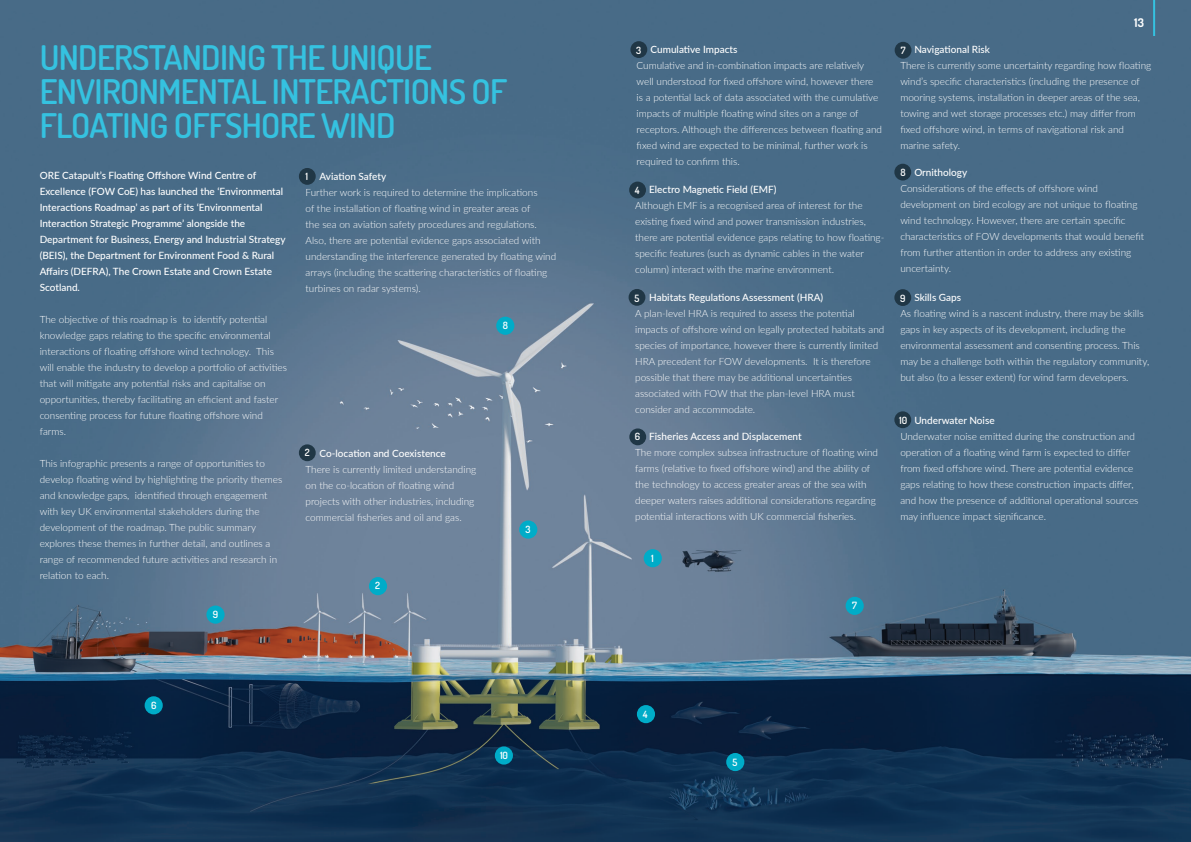
<style>
.page{position:relative;width:1191px;height:842px;background:#fff}
.page>*{position:absolute;margin:0;border:0;box-sizing:border-box;transform-origin:0 0}
.Re-Para{font:600 34px/34px "Dosis";letter-spacing:-.02em;color:#35c2e0}
.t1{font:700 12px "Dosis";color:#fff}
.Re-Para-2{font:300 10px/16px "Lato";color:#fff}
.Re-Para-3{font:500 10px/16px "Lato";color:#fff}
.t2{font:600 10px "Dosis";color:#fff}
</style>
<div class="page">
<img style="left:0;top:0;width:1191px;height:842px">
<div style="left:369px;top:577px;width:18px;height:18px;background:#00acc8;border-radius:50%"></div>
<hr style="left:1153px;top:0;width:2px;height:36px;background:#35c2e0">
<div style="left:206px;top:605px;width:19px;height:19px;background:#00acc8;border-radius:50%"></div>
<div style="left:894px;top:289px;width:17px;height:17px;background:#203746;border-radius:50%"></div>
<div style="left:299px;top:444px;width:17px;height:17px;background:#203746;border-radius:50%"></div>
<div style="left:299px;top:168px;width:17px;height:17px;background:#203746;border-radius:50%"></div>
<div style="left:519px;top:520px;width:18px;height:19px;background:#00acc8;border-radius:50%"></div>
<div style="left:630px;top:41px;width:17px;height:17px;background:#203746;border-radius:50%"></div>
<div style="left:726px;top:753px;width:18px;height:18px;background:#00acc8;border-radius:50%"></div>
<div style="left:628px;top:289px;width:17px;height:17px;background:#203746;border-radius:50%"></div>
<div style="left:495px;top:746px;width:18px;height:19px;background:#00acc8;border-radius:50%"></div>
<div style="left:894px;top:411px;width:17px;height:17px;background:#203746;border-radius:50%"></div>
<div style="left:496px;top:317px;width:18px;height:18px;background:#00acc8;border-radius:50%"></div>
<div style="left:894px;top:164px;width:17px;height:17px;background:#203746;border-radius:50%"></div>
<div style="left:145px;top:696px;width:18px;height:18px;background:#00acc8;border-radius:50%"></div>
<div style="left:629px;top:428px;width:17px;height:17px;background:#203746;border-radius:50%"></div>
<div style="left:845px;top:597px;width:18px;height:18px;background:#00acc8;border-radius:50%"></div>
<div style="left:894px;top:42px;width:17px;height:17px;background:#203746;border-radius:50%"></div>
<div style="left:643px;top:549px;width:19px;height:18px;background:#00acc8;border-radius:50%"></div>
<div style="left:637px;top:705px;width:18px;height:18px;background:#00acc8;border-radius:50%"></div>
<div style="left:629px;top:182px;width:17px;height:16px;background:#203746;border-radius:50%"></div>
<p class="Re-Para" style="left:40px;top:39px;width:469px">UNDERSTANDING THE UNIQUE<br>ENVIRONMENTAL INTERACTIONS OF<br>FLOATING OFFSHORE WIND</p>
<p class="Re-Para-3" style="left:40px;top:167px;width:247px">ORE Catapult’s Floating Offshore Wind Centre of Excellence (FOW CoE) has launched the ‘Environmental Interactions Roadmap’ as part of its ‘Environmental Interaction Strategic Programme’ alongside the Department for Business, Energy and Industrial Strategy (BEIS), the Department for Environment Food &amp; Rural Affairs (DEFRA), The Crown Estate and Crown Estate Scotland.</p>
<p class="Re-Para-2" style="left:40px;top:311px;width:249px">The objective of this roadmap is to identify potential knowledge gaps relating to the specific environmental interactions of floating offshore wind technology. This will enable the industry to develop a portfolio of activities that will mitigate any potential risks and capitalise on opportunities, thereby facilitating an efficient and faster consenting process for future floating offshore wind farms.</p>
<p class="Re-Para-2" style="left:40px;top:455px;width:244px">This infographic presents a range of opportunities to develop floating wind by highlighting the priority themes and knowledge gaps, identified through engagement with key UK environmental stakeholders during the development of the roadmap. The public summary explores these themes in further detail, and outlines a range of recommended future activities and research in relation to each.</p>
<p class="t2" style="left:213px;top:608px;width:7px">9</p>
<p class="Re-Para-3" style="left:319px;top:167px;width:68px">Aviation Safety</p>
<p class="Re-Para-2" style="left:305px;top:184px;width:252px">Further work is required to determine the implications<br>of the installation of floating wind in greater areas of<br>the sea on aviation safety procedures and regulations.<br>Also, there are potential evidence gaps associated with understanding the interference generated by floating wind arrays (including the scattering characteristics of floating turbines on radar systems).</p>
<p class="t2" style="left:305px;top:169px;width:4px">1</p>
<p class="t2" style="left:503px;top:319px;width:7px">8</p>
<p class="t2" style="left:305px;top:446px;width:6px">2</p>
<p class="Re-Para-3" style="left:319px;top:445px;width:128px">Co-location and Coexistence</p>
<p class="Re-Para-2" style="left:305px;top:461px;width:172px">There is currently limited understanding on the co-location of floating wind projects with other industries, including commercial fisheries and oil and gas.</p>
<p class="t2" style="left:375px;top:578px;width:6px">2</p>
<p class="t2" style="left:525px;top:523px;width:7px">3</p>
<p class="t2" style="left:151px;top:698px;width:7px">6</p>
<p class="t2" style="left:500px;top:749px;width:9px">10</p>
<p class="Re-Para-3" style="left:650px;top:41px;width:88px">Cumulative Impacts</p>
<p class="Re-Para-2" style="left:636px;top:57px;width:247px">Cumulative and in-combination impacts are relatively well understood for fixed offshore wind, however there is a potential lack of data associated with the cumulative impacts of multiple floating wind sites on a range of receptors. Although the differences between floating and fixed wind are expected to be minimal, further work is required to confirm this.</p>
<p class="t2" style="left:636px;top:43px;width:7px">3</p>
<p class="Re-Para-3" style="left:649px;top:181px;width:129px">Electro Magnetic Field (EMF)</p>
<p class="Re-Para-2" style="left:635px;top:197px;width:251px">Although EMF is a recognised area of interest for the existing fixed wind and power transmission industries, there are potential evidence gaps relating to how floating&shy;specific features (such as dynamic cables in the water column) interact with the marine environment.</p>
<p class="t2" style="left:635px;top:183px;width:6px">4</p>
<p class="Re-Para-3" style="left:649px;top:289px;width:175px">Habitats Regulations Assessment (HRA)</p>
<p class="Re-Para-2" style="left:635px;top:305px;width:251px">A plan-level HRA is required to assess the potential impacts of offshore wind on legally protected habitats and species of importance, however there is currently limited HRA precedent for FOW developments. It is therefore possible that there may be additional uncertainties associated with FOW that the plan-level HRA must consider and accommodate.</p>
<p class="t2" style="left:634px;top:291px;width:6px">5</p>
<p class="Re-Para-3" style="left:649px;top:428px;width:154px">Fisheries Access and Displacement</p>
<p class="Re-Para-2" style="left:635px;top:444px;width:244px">The more complex subsea infrastructure of floating wind farms (relative to fixed offshore wind) and the ability of the technology to access greater areas of the sea with deeper waters raises additional considerations regarding potential interactions with UK commercial fisheries.</p>
<p class="t2" style="left:635px;top:430px;width:7px">6</p>
<p class="t2" style="left:651px;top:551px;width:4px">1</p>
<p class="t1" style="left:1134px;top:15px;width:11px">13</p>
<p class="Re-Para-3" style="left:914px;top:41px;width:77px">Navigational Risk</p>
<p class="Re-Para-2" style="left:900px;top:57px;width:252px">There is currently some uncertainty regarding how floating wind’s specific characteristics (including the presence of mooring systems, installation in deeper areas of the sea, towing and wet storage processes etc.) may differ from fixed offshore wind, in terms of navigational risk and marine safety.</p>
<p class="t2" style="left:900px;top:43px;width:6px">7</p>
<p class="t2" style="left:900px;top:166px;width:7px">8</p>
<p class="Re-Para-3" style="left:914px;top:164px;width:54px">Ornithology</p>
<p class="Re-Para-2" style="left:900px;top:180px;width:245px">Considerations of the effects of offshore wind development on bird ecology are not unique to floating wind technology. However, there are certain specific characteristics of FOW developments that would benefit from further attention in order to address any existing uncertainty.</p>
<p class="Re-Para-3" style="left:914px;top:289px;width:48px">Skills Gaps</p>
<p class="Re-Para-2" style="left:900px;top:305px;width:250px">As floating wind is a nascent industry, there may be skills gaps in key aspects of its development, including the environmental assessment and consenting process. This may be a challenge both within the regulatory community, but also (to a lesser extent) for wind farm developers.</p>
<p class="t2" style="left:900px;top:291px;width:7px">9</p>
<p class="t2" style="left:899px;top:413px;width:9px">10</p>
<p class="Re-Para-3" style="left:914px;top:412px;width:82px">Underwater Noise</p>
<p class="Re-Para-2" style="left:900px;top:428px;width:240px">Underwater noise emitted during the construction and operation of a floating wind farm is expected to differ from fixed offshore wind. There are potential evidence gaps relating to how these construction impacts differ, and how the presence of additional operational sources may influence impact significance.</p>
<p class="t2" style="left:852px;top:598px;width:6px">7</p>
<p class="t2" style="left:643px;top:707px;width:6px">4</p>
<p class="t2" style="left:732px;top:755px;width:6px">5</p>
</div>
